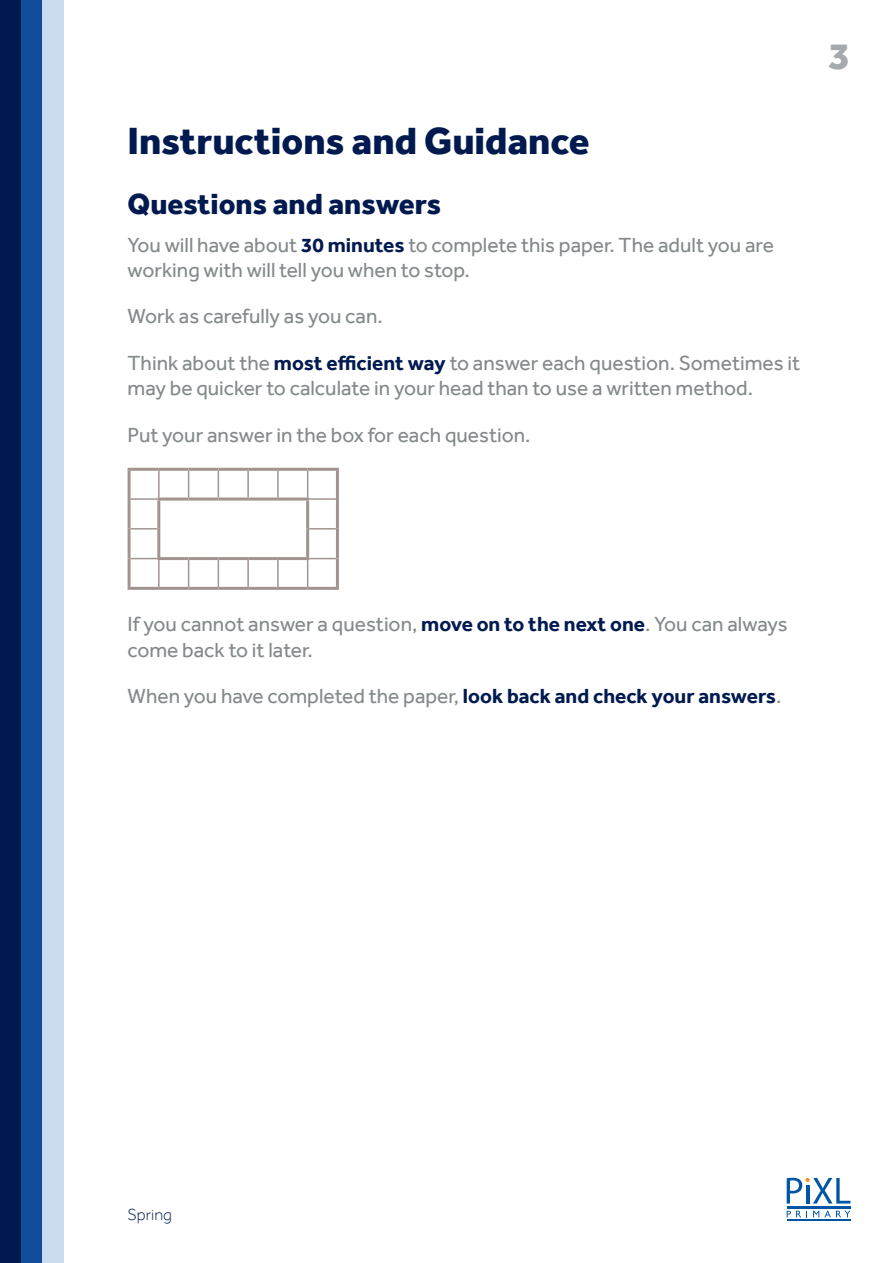
<style>
.page{position:relative;width:893px;height:1263px;background:#fff}
.page>*{position:absolute;margin:0;border:0;box-sizing:border-box;transform-origin:0 0}
.t1{font:800 39px "Effra";color:#001a4f}
.t2{font:800 39px "Effra";color:#a4abae}
.t3{font:800 30px "Effra";color:#001a4f}
.t4{font:21px/25.2px "Effra";color:#84898b}
.t5{font:300 16.5px "Effra";color:#001a4f}
.s1{font-weight:700;color:#001a4f}
</style>
<div class="page">
<svg style="left:787px;top:1178px;width:63px;height:25px"></svg>
<hr style="left:787px;top:1206px;width:63px;height:3px;background:#0155a5">
<svg style="left:787px;top:1211px;width:20px;height:6px"></svg>
<svg style="left:813px;top:1211px;width:37px;height:6px"></svg>
<hr style="left:787px;top:1219px;width:63px;height:1px;background:#0155a5">
<hr style="left:806px;top:1185px;width:3px;height:18px;background:#0155a5">
<div style="left:0;top:0;width:21px;height:1263px;background:#001a4f"></div>
<div style="left:21px;top:0;width:22px;height:1263px;background:#0f4d9a"></div>
<div style="left:43px;top:0;width:21px;height:1263px;background:#ccdcf0"></div>
<hr style="left:158px;top:471px;width:2px;height:26px;background:#a19390">
<svg style="left:188px;top:471px;width:1px;height:26px"></svg>
<svg style="left:218px;top:471px;width:1px;height:26px"></svg>
<hr style="left:247px;top:471px;width:2px;height:26px;background:#a19390">
<hr style="left:277px;top:471px;width:2px;height:26px;background:#a19390">
<svg style="left:307px;top:471px;width:1px;height:26px"></svg>
<hr style="left:131px;top:498px;width:26px;height:2px;background:#a19390">
<hr style="left:309px;top:498px;width:27px;height:2px;background:#a19390">
<svg style="left:131px;top:528px;width:26px;height:1px"></svg>
<svg style="left:309px;top:528px;width:27px;height:1px"></svg>
<svg style="left:131px;top:558px;width:26px;height:1px"></svg>
<hr style="left:158px;top:560px;width:2px;height:27px;background:#a19390">
<svg style="left:188px;top:560px;width:1px;height:27px"></svg>
<svg style="left:218px;top:560px;width:1px;height:27px"></svg>
<hr style="left:247px;top:560px;width:2px;height:27px;background:#a19390">
<hr style="left:277px;top:560px;width:2px;height:27px;background:#a19390">
<svg style="left:307px;top:558px;width:29px;height:29px"></svg>
<hr style="left:157px;top:497px;width:32px;height:3px;background:#a19390">
<hr style="left:157px;top:500px;width:3px;height:29px;background:#a19390">
<hr style="left:189px;top:497px;width:29px;height:3px;background:#a19390">
<hr style="left:218px;top:497px;width:30px;height:3px;background:#a19390">
<hr style="left:248px;top:497px;width:30px;height:3px;background:#a19390">
<hr style="left:278px;top:497px;width:31px;height:3px;background:#a19390">
<hr style="left:306px;top:500px;width:3px;height:29px;background:#a19390">
<hr style="left:157px;top:529px;width:3px;height:28px;background:#a19390">
<hr style="left:306px;top:529px;width:3px;height:28px;background:#a19390">
<hr style="left:157px;top:557px;width:32px;height:3px;background:#a19390">
<hr style="left:189px;top:557px;width:29px;height:3px;background:#a19390">
<hr style="left:218px;top:557px;width:30px;height:3px;background:#a19390">
<hr style="left:248px;top:557px;width:30px;height:3px;background:#a19390">
<hr style="left:278px;top:557px;width:31px;height:3px;background:#a19390">
<hr style="left:128px;top:468px;width:31px;height:3px;background:#a19390">
<hr style="left:128px;top:471px;width:3px;height:28px;background:#a19390">
<hr style="left:159px;top:468px;width:30px;height:3px;background:#a19390">
<hr style="left:189px;top:468px;width:29px;height:3px;background:#a19390">
<hr style="left:218px;top:468px;width:30px;height:3px;background:#a19390">
<hr style="left:248px;top:468px;width:30px;height:3px;background:#a19390">
<hr style="left:278px;top:468px;width:30px;height:3px;background:#a19390">
<hr style="left:308px;top:468px;width:31px;height:3px;background:#a19390">
<hr style="left:336px;top:471px;width:3px;height:28px;background:#a19390">
<hr style="left:128px;top:499px;width:3px;height:30px;background:#a19390">
<hr style="left:336px;top:499px;width:3px;height:30px;background:#a19390">
<hr style="left:128px;top:529px;width:3px;height:30px;background:#a19390">
<hr style="left:336px;top:529px;width:3px;height:30px;background:#a19390">
<hr style="left:128px;top:559px;width:3px;height:28px;background:#a19390">
<hr style="left:336px;top:559px;width:3px;height:28px;background:#a19390">
<hr style="left:128px;top:587px;width:31px;height:3px;background:#a19390">
<hr style="left:159px;top:587px;width:30px;height:3px;background:#a19390">
<hr style="left:189px;top:587px;width:29px;height:3px;background:#a19390">
<hr style="left:218px;top:587px;width:30px;height:3px;background:#a19390">
<hr style="left:248px;top:587px;width:30px;height:3px;background:#a19390">
<hr style="left:278px;top:587px;width:30px;height:3px;background:#a19390">
<hr style="left:308px;top:587px;width:31px;height:3px;background:#a19390">
<p class="t1" style="left:128px;top:117px;width:464px">Instructions and Guidance</p>
<p class="t3" style="left:128px;top:186px;width:315px">Questions and answers</p>
<p class="t4" style="left:128px;top:232px;width:648px">You will have about <span class="s1">30 minutes</span> to complete this paper. The adult you are working with will tell you when to stop.</p>
<p class="t4" style="left:128px;top:304px;width:257px">Work as carefully as you can.</p>
<p class="t4" style="left:128px;top:350px;width:674px">Think about the <span class="s1">most efficient way</span> to answer each question. Sometimes it may be quicker to calculate in your head than to use a written method.</p>
<p class="t4" style="left:128px;top:422px;width:404px">Put your answer in the box for each question.</p>
<h1 class="t2" style="left:829px;top:32px;width:23px">3</h1>
<p class="t4" style="left:128px;top:612px;width:662px">If you cannot answer a question, <span class="s1">move on to the next one</span>. You can always come back to it later.</p>
<p class="t4" style="left:128px;top:683px;width:655px">When you have completed the paper, <span class="s1">look back and check your answers</span>.</p>
<p class="t5" style="left:128px;top:1205px;width:46px">Spring</p>
</div>
